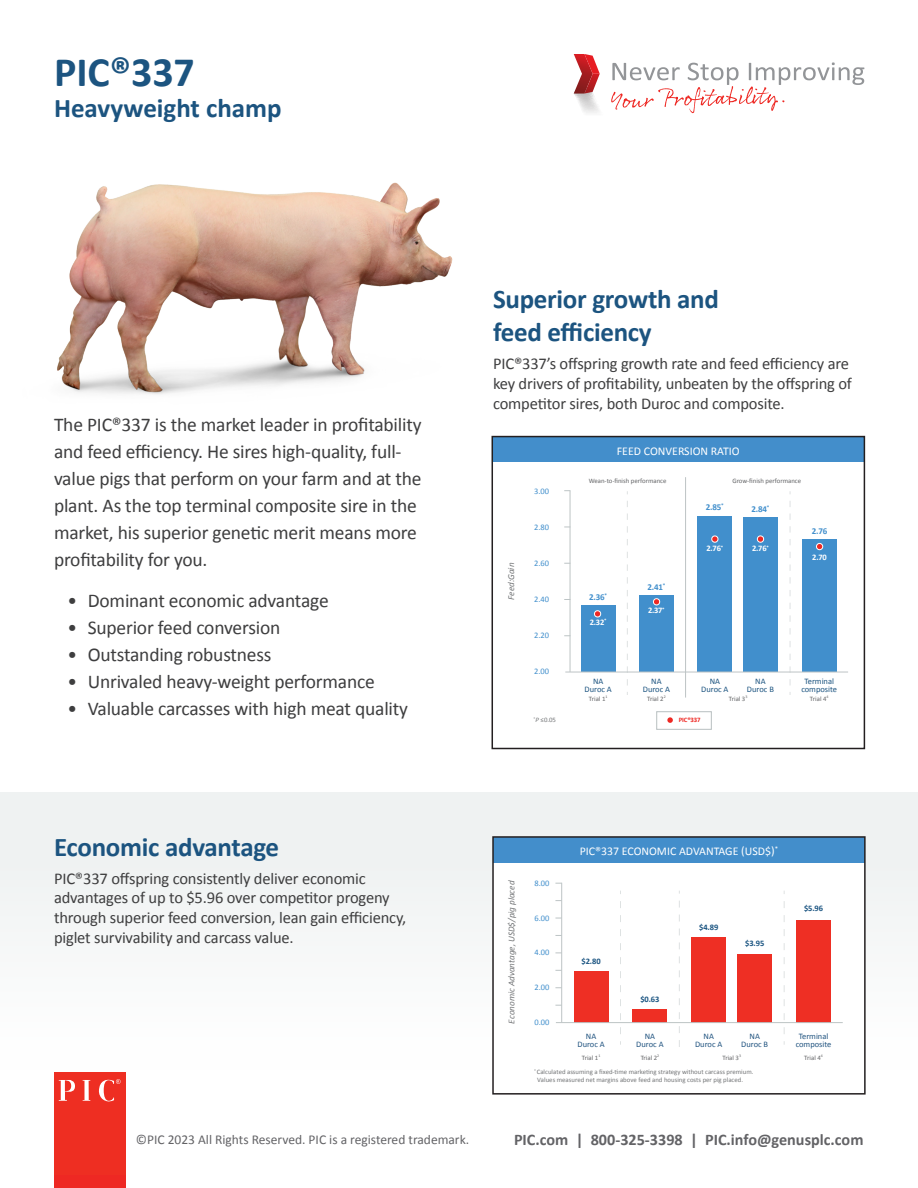
<style>
.page{position:relative;width:918px;height:1188px;background:#fff}
.page>*{position:absolute;margin:0;border:0;box-sizing:border-box;transform-origin:0 0}
.t1{font:700 42px "Calibri";color:#1c5480}
.t2{font:700 27px/32.4px "Calibri";letter-spacing:-.01em;color:#1c5480}
.Intro_Paragraph{font:19.5px/27px "Calibri";letter-spacing:-.01em;color:#3e3e3f}
.Intro_Paragraph-2{font:16.5px/19.8px "Calibri";letter-spacing:-.01em;color:#3e3e3f}
.t3{font:700 16.2px "Calibri";color:#636366}
.t4{font:13.5px "Calibri";color:#636366}
.t5{font:11.85px "Calibri";color:#fff}
.t6{font:italic 9.15px "Calibri";color:#727476}
.t7{font:700 9px "Calibri";letter-spacing:-.02em;color:#418fcc}
.t8{font:8.4px/7.6px "Calibri";color:#215480;text-align:center}
.t9{font:8.4px/7.6px "Calibri";color:#1c5480;text-align:center}
.t10{font:8.4px "Calibri";color:#418fcc}
.t11{font:700 8.4px "Calibri";letter-spacing:-.01em;color:#1a5481}
.t12{font:700 8.4px "Calibri";letter-spacing:-.02em;color:#fff}
.t13{font:6.75px/8.1px "Calibri";color:#727476}
.t14{font:6.75px "Calibri";color:#636466}
.t15{font:700 6.75px "Calibri";letter-spacing:-.02em;color:#ee2823}
.s1{font-style:italic}
</style>
<div class="page">
<div style="left:0;top:792px;width:918px;height:278px;background:#eff2f2"></div>
<div style="left:54px;top:1073px;width:71px;height:115px;background:#ee2823"></div>
<div style="left:54px;top:1073px;width:71px;height:102px;background:#ee2e22"></div>
<svg style="left:59px;top:1080px;width:16px;height:21px"></svg>
<svg style="left:83px;top:1080px;width:7px;height:21px"></svg>
<svg style="left:99px;top:1079px;width:22px;height:22px"></svg>
<img style="left:57px;top:182px;width:396px;height:213px">
<svg style="left:574px;top:54px;width:26px;height:59px"></svg>
<svg style="left:611px;top:62px;width:253px;height:51px"></svg>
<div style="left:493px;top:837px;width:372px;height:257px;background:#fff"></div>
<div style="left:692px;top:937px;width:34px;height:85px;background:#ee2f24"></div>
<div style="left:493px;top:837px;width:372px;height:26px;background:#438ecb"></div>
<div style="left:738px;top:954px;width:34px;height:68px;background:#ee2f24"></div>
<div style="left:574px;top:971px;width:34px;height:51px;background:#ee2f24"></div>
<div style="left:633px;top:1009px;width:34px;height:13px;background:#ee2f24"></div>
<hr style="left:561px;top:883px;width:1px;height:139px;background:#bdc4c5">
<div style="left:797px;top:920px;width:34px;height:102px;background:#ee2f24"></div>
<hr style="left:556px;top:1022px;width:287px;height:1px;background:#bdc4c5">
<svg style="left:620px;top:891px;width:1px;height:143px"></svg>
<svg style="left:784px;top:891px;width:1px;height:143px"></svg>
<svg style="left:679px;top:891px;width:1px;height:156px"></svg>
<div style="left:492px;top:836px;width:374px;height:259px;border:2px solid #231f20"></div>
<div style="left:492px;top:437px;width:372px;height:25px;background:#438ecb"></div>
<div style="left:743px;top:518px;width:35px;height:154px;background:#418fcc"></div>
<div style="left:581px;top:605px;width:34px;height:67px;background:#418fcc"></div>
<svg style="left:594px;top:610px;width:8px;height:8px"></svg>
<div style="left:639px;top:596px;width:35px;height:76px;background:#418fcc"></div>
<svg style="left:653px;top:598px;width:8px;height:8px"></svg>
<div style="left:698px;top:516px;width:34px;height:156px;background:#418fcc"></div>
<svg style="left:711px;top:536px;width:8px;height:7px"></svg>
<svg style="left:756px;top:535px;width:9px;height:8px"></svg>
<hr style="left:570px;top:491px;width:1px;height:181px;background:#bdc4c5">
<div style="left:802px;top:539px;width:35px;height:133px;background:#418fcc"></div>
<div style="left:816px;top:543px;width:7px;height:7px;background:#ee2823;border-radius:50%"></div>
<div style="left:816px;top:543px;width:7px;height:7px;border:1px solid #fff;border-radius:50%"></div>
<hr style="left:565px;top:672px;width:283px;height:1px;background:#bdc4c5">
<svg style="left:627px;top:491px;width:1px;height:194px"></svg>
<svg style="left:790px;top:491px;width:1px;height:194px"></svg>
<svg style="left:667px;top:717px;width:6px;height:6px"></svg>
<div style="left:656px;top:711px;width:56px;height:19px;border:1px solid #bdc4c5"></div>
<hr style="left:685px;top:477px;width:1px;height:221px;background:#bdc4c5">
<div style="left:492px;top:436px;width:373px;height:313px;border:2px solid #231f20"></div>
<p class="t1" style="left:54px;top:42px;width:142px">PIC®337</p>
<p class="t2" style="left:54px;top:91px;width:229px">Heavyweight champ</p>
<p class="Intro_Paragraph" style="left:54px;top:411px;width:369px">The PIC®337 is the market leader in profitability and feed efficiency. He sires high-quality, full&shy;value pigs that perform on your farm and at the plant. As the top terminal composite sire in the market, his superior genetic merit means more profitability for you.</p>
<p class="Intro_Paragraph" style="left:68px;top:586px;width:263px">• Dominant economic advantage</p>
<p class="Intro_Paragraph" style="left:68px;top:613px;width:214px">• Superior feed conversion</p>
<p class="Intro_Paragraph" style="left:68px;top:640px;width:206px">• Outstanding robustness</p>
<p class="Intro_Paragraph" style="left:68px;top:667px;width:309px">• Unrivaled heavy-weight performance</p>
<p class="Intro_Paragraph" style="left:68px;top:694px;width:342px">• Valuable carcasses with high meat quality</p>
<p class="t2" style="left:54px;top:830px;width:227px">Economic advantage</p>
<p class="Intro_Paragraph-2" style="left:54px;top:868px;width:354px">PIC®337 offspring consistently deliver economic advantages of up to $5.96 over competitor progeny through superior feed conversion, lean gain efficiency, piglet survivability and carcass value.</p>
<p class="t2" style="left:493px;top:282px;width:227px">Superior growth and feed efficiency</p>
<p class="Intro_Paragraph-2" style="left:493px;top:353px;width:360px">PIC®337’s offspring growth rate and feed efficiency are key drivers of profitability, unbeaten by the offspring of competitor sires, both Duroc and composite.</p>
<p class="t5" style="left:617px;top:443px;width:124px">FEED CONVERSION RATIO</p>
<p class="t6" style="left:505px;top:600px;width:39px;rotate:-90deg">Feed:Gain</p>
<p class="t10" style="left:534px;top:485px;width:16px">3.00</p>
<p class="t10" style="left:534px;top:521px;width:16px">2.80</p>
<p class="t10" style="left:534px;top:557px;width:16px">2.60</p>
<p class="t10" style="left:534px;top:593px;width:16px">2.40</p>
<p class="t10" style="left:534px;top:629px;width:16px">2.20</p>
<p class="t10" style="left:534px;top:665px;width:16px">2.00</p>
<p class="t13" style="left:534px;top:716px;width:24px"><sup>*</sup><span class="s1">P</span> ≤0.05</p>
<p class="t14" style="left:589px;top:476px;width:79px">Wean-to-finish performance</p>
<p class="t14" style="left:732px;top:476px;width:70px">Grow-finish performance</p>
<p class="t7" style="left:589px;top:591px;width:19px">2.36<sup>*</sup></p>
<p class="t12" style="left:590px;top:616px;width:18px">2.32<sup>*</sup></p>
<p class="t7" style="left:648px;top:581px;width:19px">2.41<sup>*</sup></p>
<p class="t12" style="left:648px;top:605px;width:18px">2.37<sup>*</sup></p>
<p class="t7" style="left:706px;top:501px;width:19px">2.85<sup>*</sup></p>
<p class="t12" style="left:706px;top:543px;width:18px">2.76<sup>*</sup></p>
<p class="t7" style="left:752px;top:502px;width:19px">2.84<sup>*</sup></p>
<p class="t12" style="left:752px;top:543px;width:18px">2.76<sup>*</sup></p>
<p class="t7" style="left:812px;top:524px;width:17px">2.76</p>
<p class="t12" style="left:812px;top:551px;width:16px">2.70</p>
<p class="t9" style="left:585px;top:677px;width:29px">NA<br>Duroc A</p>
<p class="t9" style="left:643px;top:677px;width:29px">NA<br>Duroc A</p>
<p class="t9" style="left:701px;top:677px;width:29px">NA<br>Duroc A</p>
<p class="t9" style="left:747px;top:677px;width:29px">NA<br>Duroc B</p>
<p class="t9" style="left:801px;top:677px;width:37px">Terminal composite</p>
<p class="t14" style="left:589px;top:694px;width:20px">Trial 1<sup>1</sup></p>
<p class="t14" style="left:647px;top:694px;width:20px">Trial 2<sup>2</sup></p>
<p class="t14" style="left:729px;top:694px;width:20px">Trial 3<sup>3</sup></p>
<p class="t14" style="left:810px;top:694px;width:20px">Trial 4<sup>4</sup></p>
<p class="t15" style="left:679px;top:715px;width:23px">PIC®337</p>
<p class="t6" style="left:505px;top:1024px;width:145px;rotate:-90deg">Economic Advantage, USD$/pig placed</p>
<p class="t10" style="left:535px;top:878px;width:16px">8.00</p>
<p class="t10" style="left:535px;top:912px;width:16px">6.00</p>
<p class="t10" style="left:535px;top:947px;width:16px">4.00</p>
<p class="t10" style="left:535px;top:981px;width:16px">2.00</p>
<p class="t10" style="left:535px;top:1016px;width:16px">0.00</p>
<p class="t5" style="left:580px;top:843px;width:200px">PIC®337 ECONOMIC ADVANTAGE (USD$)<sup>*</sup></p>
<p class="t11" style="left:582px;top:955px;width:21px">$2.80</p>
<p class="t11" style="left:640px;top:993px;width:21px">$0.63</p>
<p class="t11" style="left:699px;top:921px;width:21px">$4.89</p>
<p class="t11" style="left:745px;top:937px;width:21px">$3.95</p>
<p class="t11" style="left:804px;top:903px;width:21px">$5.96</p>
<p class="t8" style="left:577px;top:1032px;width:29px">NA<br>Duroc A</p>
<p class="t8" style="left:636px;top:1032px;width:29px">NA<br>Duroc A</p>
<p class="t8" style="left:695px;top:1032px;width:29px">NA<br>Duroc A</p>
<p class="t8" style="left:741px;top:1032px;width:28px">NA<br>Duroc B</p>
<p class="t8" style="left:796px;top:1032px;width:37px">Terminal composite</p>
<p class="t14" style="left:582px;top:1053px;width:20px">Trial 1<sup>1</sup></p>
<p class="t14" style="left:641px;top:1053px;width:20px">Trial 2<sup>2</sup></p>
<p class="t14" style="left:723px;top:1053px;width:20px">Trial 3<sup>3</sup></p>
<p class="t14" style="left:804px;top:1053px;width:20px">Trial 4<sup>4</sup></p>
<p class="t13" style="left:537px;top:1067px;width:218px;text-indent:-3px"><sup>*</sup> Calculated assuming a fixed-time marketing strategy without carcass premium.<br>Values measured net margins above feed and housing costs per pig placed.</p>
<p class="t4" style="left:136px;top:1130px;width:335px">©PIC 2023 All Rights Reserved. PIC is a registered trademark.</p>
<p class="t3" style="left:514px;top:1128px;width:351px">PIC.com | 800-325-3398 | PIC.info@genusplc.com</p>
</div>
